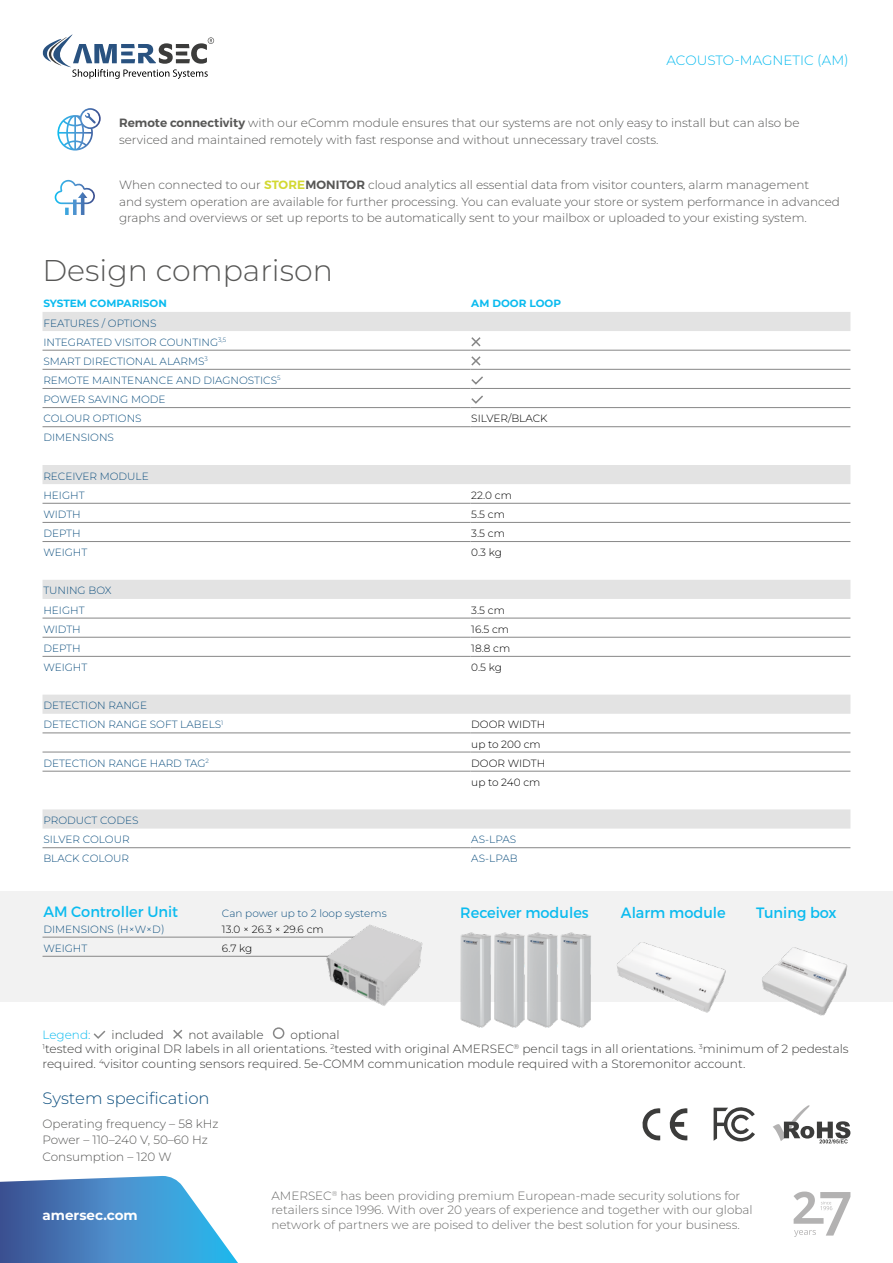
<style>
.page{position:relative;width:893px;height:1263px;background:#fff}
.page>*{position:absolute;margin:0;border:0;box-sizing:border-box;transform-origin:0 0}
.Titulek_-_features_o{font:300 30px "Montserrat";color:#575756}
.Titulek_-_System_spe{font:300 16.5px "Montserrat";color:#105180}
.TABULKA_-_tit_-_svet{font:15px "Montserrat";color:#0bbbef}
.Název_produktu_-_záh{font:300 13.5px "Montserrat";color:#0bbbef}
.Název_produktu_-_záp{font:700 13.5px "Montserrat";color:#fff}
.text{font:300 12px/16.5px "Montserrat";color:#575756}
.t1{font:300 12px/14.4px "Montserrat";color:#3c3c3b}
.text-2{font:300 12px/14.4px "Montserrat";color:#6b6b6a}
.t2{font:300 12px "Montserrat";color:#0bbbef}
.TABULKA_-_text_-_tm{font:300 10.5px "Montserrat";color:#105180}
.TABULKA_-_text_-_cer{font:300 10.5px "Montserrat";color:#000}
.TABULKA_-_tit_-_modr{font:700 10.5px "Montserrat";color:#0bbbef}
.s1{font-weight:600}
.s2{font-weight:600;color:#d3d933}
</style>
<div class="page">
<svg style="left:0;top:1176px;width:238px;height:87px"></svg>
<svg style="left:93px;top:1030px;width:13px;height:9px"></svg>
<svg style="left:173px;top:1029px;width:10px;height:10px"></svg>
<div style="left:273px;top:1027px;width:11px;height:12px;border:2px solid #878787;border-radius:50%"></div>
<svg style="left:669px;top:1108px;width:18px;height:33px"></svg>
<svg style="left:642px;top:1108px;width:18px;height:33px"></svg>
<svg style="left:714px;top:1107px;width:41px;height:35px"></svg>
<svg style="left:773px;top:1105px;width:77px;height:38px"></svg>
<div style="left:0;top:891px;width:893px;height:111px;background:#f2f2f2"></div>
<hr style="left:43px;top:937px;width:178px;height:1px;background:#878787">
<hr style="left:221px;top:937px;width:174px;height:1px;background:#878787">
<hr style="left:43px;top:956px;width:178px;height:1px;background:#878787">
<hr style="left:221px;top:956px;width:174px;height:1px;background:#878787">
<svg style="left:43px;top:34px;width:171px;height:45px"></svg>
<svg style="left:793px;top:1191px;width:57px;height:46px"></svg>
<svg style="left:57px;top:108px;width:44px;height:43px"></svg>
<svg style="left:55px;top:180px;width:40px;height:35px"></svg>
<svg style="left:43px;top:312px;width:807px;height:516px"></svg>
<hr style="left:470px;top:426px;width:380px;height:1px;background:#878787">
<hr style="left:43px;top:426px;width:427px;height:1px;background:#878787">
<hr style="left:43px;top:350px;width:427px;height:1px;background:#878787">
<hr style="left:470px;top:350px;width:380px;height:1px;background:#878787">
<hr style="left:43px;top:369px;width:427px;height:1px;background:#878787">
<hr style="left:470px;top:369px;width:380px;height:1px;background:#878787">
<hr style="left:43px;top:388px;width:427px;height:1px;background:#878787">
<hr style="left:470px;top:388px;width:380px;height:1px;background:#878787">
<hr style="left:43px;top:407px;width:427px;height:1px;background:#878787">
<hr style="left:470px;top:407px;width:380px;height:1px;background:#878787">
<hr style="left:43px;top:503px;width:427px;height:1px;background:#878787">
<hr style="left:470px;top:503px;width:380px;height:1px;background:#878787">
<hr style="left:43px;top:522px;width:427px;height:1px;background:#878787">
<hr style="left:470px;top:522px;width:380px;height:1px;background:#878787">
<hr style="left:43px;top:541px;width:427px;height:1px;background:#878787">
<hr style="left:470px;top:541px;width:380px;height:1px;background:#878787">
<hr style="left:43px;top:656px;width:427px;height:1px;background:#878787">
<hr style="left:470px;top:656px;width:380px;height:1px;background:#878787">
<hr style="left:43px;top:618px;width:427px;height:1px;background:#878787">
<hr style="left:470px;top:618px;width:380px;height:1px;background:#878787">
<hr style="left:43px;top:637px;width:427px;height:1px;background:#878787">
<hr style="left:470px;top:637px;width:380px;height:1px;background:#878787">
<hr style="left:43px;top:732px;width:427px;height:1px;background:#878787">
<hr style="left:470px;top:732px;width:380px;height:1px;background:#878787">
<hr style="left:43px;top:752px;width:427px;height:1px;background:#878787">
<hr style="left:470px;top:752px;width:380px;height:1px;background:#878787">
<hr style="left:43px;top:771px;width:427px;height:1px;background:#878787">
<hr style="left:470px;top:771px;width:380px;height:1px;background:#878787">
<hr style="left:43px;top:847px;width:427px;height:1px;background:#878787">
<hr style="left:470px;top:847px;width:380px;height:1px;background:#878787">
<svg style="left:470px;top:336px;width:12px;height:12px"></svg>
<svg style="left:470px;top:355px;width:12px;height:12px"></svg>
<svg style="left:470px;top:375px;width:15px;height:11px"></svg>
<svg style="left:470px;top:394px;width:15px;height:11px"></svg>
<img style="left:316px;top:924px;width:107px;height:82px">
<img style="left:460px;top:932px;width:17px;height:95px">
<img style="left:477px;top:932px;width:33px;height:95px">
<img style="left:510px;top:932px;width:33px;height:95px">
<img style="left:543px;top:932px;width:48px;height:95px">
<img style="left:617px;top:942px;width:109px;height:71px">
<img style="left:762px;top:947px;width:86px;height:69px">
<p class="Název_produktu_-_záh" style="left:666px;top:51px;width:184px">ACOUSTO-MAGNETIC (AM)</p>
<p class="text" style="left:119px;top:115px;width:682px"><span class="s1">Remote connectivity</span> with our eComm module ensures that our systems are not only easy to install but can also be serviced and maintained remotely with fast response and without unnecessary travel costs.</p>
<p class="text" style="left:119px;top:177px;width:722px">When connected to our <span class="s2">STORE</span><span class="s1">MONITOR</span> cloud analytics all essential data from visitor counters, alarm management<br>and system operation are available for further processing. You can evaluate your store or system performance in advanced graphs and overviews or set up reports to be automatically sent to your mailbox or uploaded to your existing system.</p>
<p class="Titulek_-_features_o" style="left:43px;top:250px;width:292px">Design comparison</p>
<p class="TABULKA_-_tit_-_modr" style="left:43px;top:297px;width:125px">SYSTEM COMPARISON</p>
<p class="TABULKA_-_tit_-_modr" style="left:471px;top:297px;width:91px">AM DOOR LOOP</p>
<p class="TABULKA_-_text_-_tm" style="left:43px;top:316px;width:115px">FEATURES / OPTIONS</p>
<p class="TABULKA_-_text_-_tm" style="left:43px;top:335px;width:184px">INTEGRATED VISITOR COUNTING<sup>3,5</sup></p>
<p class="TABULKA_-_text_-_tm" style="left:43px;top:354px;width:166px">SMART DIRECTIONAL ALARMS<sup>3</sup></p>
<p class="TABULKA_-_text_-_tm" style="left:43px;top:373px;width:239px">REMOTE MAINTENANCE AND DIAGNOSTICS<sup>5</sup></p>
<p class="TABULKA_-_text_-_tm" style="left:43px;top:392px;width:124px">POWER SAVING MODE</p>
<p class="TABULKA_-_text_-_tm" style="left:43px;top:411px;width:100px">COLOUR OPTIONS</p>
<p class="TABULKA_-_text_-_cer" style="left:471px;top:411px;width:78px">SILVER/BLACK</p>
<p class="TABULKA_-_text_-_tm" style="left:43px;top:431px;width:72px">DIMENSIONS</p>
<p class="TABULKA_-_text_-_tm" style="left:43px;top:469px;width:107px">RECEIVER MODULE</p>
<p class="TABULKA_-_text_-_tm" style="left:43px;top:488px;width:43px">HEIGHT</p>
<p class="TABULKA_-_text_-_cer" style="left:471px;top:488px;width:42px">22.0 cm</p>
<p class="TABULKA_-_text_-_tm" style="left:43px;top:507px;width:39px">WIDTH</p>
<p class="TABULKA_-_text_-_cer" style="left:471px;top:507px;width:35px">5.5 cm</p>
<p class="TABULKA_-_text_-_tm" style="left:43px;top:526px;width:39px">DEPTH</p>
<p class="TABULKA_-_text_-_cer" style="left:471px;top:526px;width:35px">3.5 cm</p>
<p class="TABULKA_-_text_-_tm" style="left:43px;top:545px;width:46px">WEIGHT</p>
<p class="TABULKA_-_text_-_cer" style="left:471px;top:545px;width:32px">0.3 kg</p>
<p class="TABULKA_-_text_-_tm" style="left:43px;top:584px;width:70px">TUNING BOX</p>
<p class="TABULKA_-_text_-_tm" style="left:43px;top:603px;width:43px">HEIGHT</p>
<p class="TABULKA_-_text_-_cer" style="left:471px;top:603px;width:35px">3.5 cm</p>
<p class="TABULKA_-_text_-_tm" style="left:43px;top:622px;width:39px">WIDTH</p>
<p class="TABULKA_-_text_-_cer" style="left:471px;top:622px;width:39px">16.5 cm</p>
<p class="TABULKA_-_text_-_tm" style="left:43px;top:641px;width:39px">DEPTH</p>
<p class="TABULKA_-_text_-_cer" style="left:471px;top:641px;width:40px">18.8 cm</p>
<p class="TABULKA_-_text_-_tm" style="left:43px;top:660px;width:46px">WEIGHT</p>
<p class="TABULKA_-_text_-_cer" style="left:471px;top:660px;width:32px">0.5 kg</p>
<p class="TABULKA_-_text_-_tm" style="left:43px;top:698px;width:105px">DETECTION RANGE</p>
<p class="TABULKA_-_text_-_tm" style="left:43px;top:718px;width:181px">DETECTION RANGE SOFT LABELS<sup>1</sup></p>
<p class="TABULKA_-_text_-_cer" style="left:471px;top:718px;width:76px">DOOR WIDTH</p>
<p class="TABULKA_-_text_-_cer" style="left:471px;top:737px;width:71px">up to 200 cm</p>
<p class="TABULKA_-_text_-_tm" style="left:43px;top:756px;width:167px">DETECTION RANGE HARD TAG<sup>2</sup></p>
<p class="TABULKA_-_text_-_cer" style="left:471px;top:756px;width:76px">DOOR WIDTH</p>
<p class="TABULKA_-_text_-_cer" style="left:471px;top:775px;width:71px">up to 240 cm</p>
<p class="TABULKA_-_text_-_tm" style="left:43px;top:813px;width:97px">PRODUCT CODES</p>
<p class="TABULKA_-_text_-_tm" style="left:43px;top:832px;width:88px">SILVER COLOUR</p>
<p class="TABULKA_-_text_-_tm" style="left:471px;top:832px;width:46px">AS-LPAS</p>
<p class="TABULKA_-_text_-_tm" style="left:43px;top:852px;width:87px">BLACK COLOUR</p>
<p class="TABULKA_-_text_-_tm" style="left:471px;top:852px;width:48px">AS-LPAB</p>
<p class="TABULKA_-_tit_-_svet" style="left:43px;top:902px;width:136px">AM Controller Unit</p>
<p class="TABULKA_-_text_-_tm" style="left:222px;top:906px;width:166px">Can power up to 2 loop systems</p>
<p class="TABULKA_-_text_-_tm" style="left:43px;top:922px;width:123px">DIMENSIONS (H×W×D)</p>
<p class="TABULKA_-_text_-_cer" style="left:222px;top:922px;width:103px">13.0 × 26.3 × 29.6 cm</p>
<p class="TABULKA_-_text_-_tm" style="left:43px;top:941px;width:46px">WEIGHT</p>
<p class="TABULKA_-_text_-_cer" style="left:222px;top:941px;width:32px">6.7 kg</p>
<p class="TABULKA_-_tit_-_svet" style="left:460px;top:903px;width:130px">Receiver modules</p>
<p class="TABULKA_-_tit_-_svet" style="left:621px;top:903px;width:106px">Alarm module</p>
<p class="TABULKA_-_tit_-_svet" style="left:756px;top:903px;width:82px">Tuning box</p>
<p class="t2" style="left:43px;top:1027px;width:49px">Legend:</p>
<p class="t1" style="left:112px;top:1027px;width:54px">included</p>
<p class="t1" style="left:189px;top:1027px;width:77px">not available</p>
<p class="t1" style="left:291px;top:1027px;width:51px">optional</p>
<p class="t1" style="left:43px;top:1041px;width:808px"><sup>1</sup>tested with original DR labels in all orientations. <sup>2</sup>tested with original AMERSEC<sup>®</sup> pencil tags in all orientations. <sup>3</sup>minimum of 2 pedestals required. <sup>4</sup>visitor counting sensors required. 5e-COMM communication module required with a Storemonitor account.</p>
<p class="Titulek_-_System_spe" style="left:43px;top:1087px;width:169px">System specification</p>
<p class="text" style="left:43px;top:1115px;width:178px">Operating frequency – 58 kHz</p>
<p class="text" style="left:43px;top:1131px;width:167px">Power – 110–240 V, 50–60 Hz</p>
<p class="text" style="left:43px;top:1148px;width:131px">Consumption – 120 W</p>
<p class="Název_produktu_-_záp" style="left:43px;top:1206px;width:97px">amersec.com</p>
<p class="text-2" style="left:271px;top:1188px;width:483px">AMERSEC<sup>®</sup> has been providing premium European-made security solutions for retailers since 1996. With over 20 years of experience and together with our global network of partners we are poised to deliver the best solution for your business.</p>
</div>
